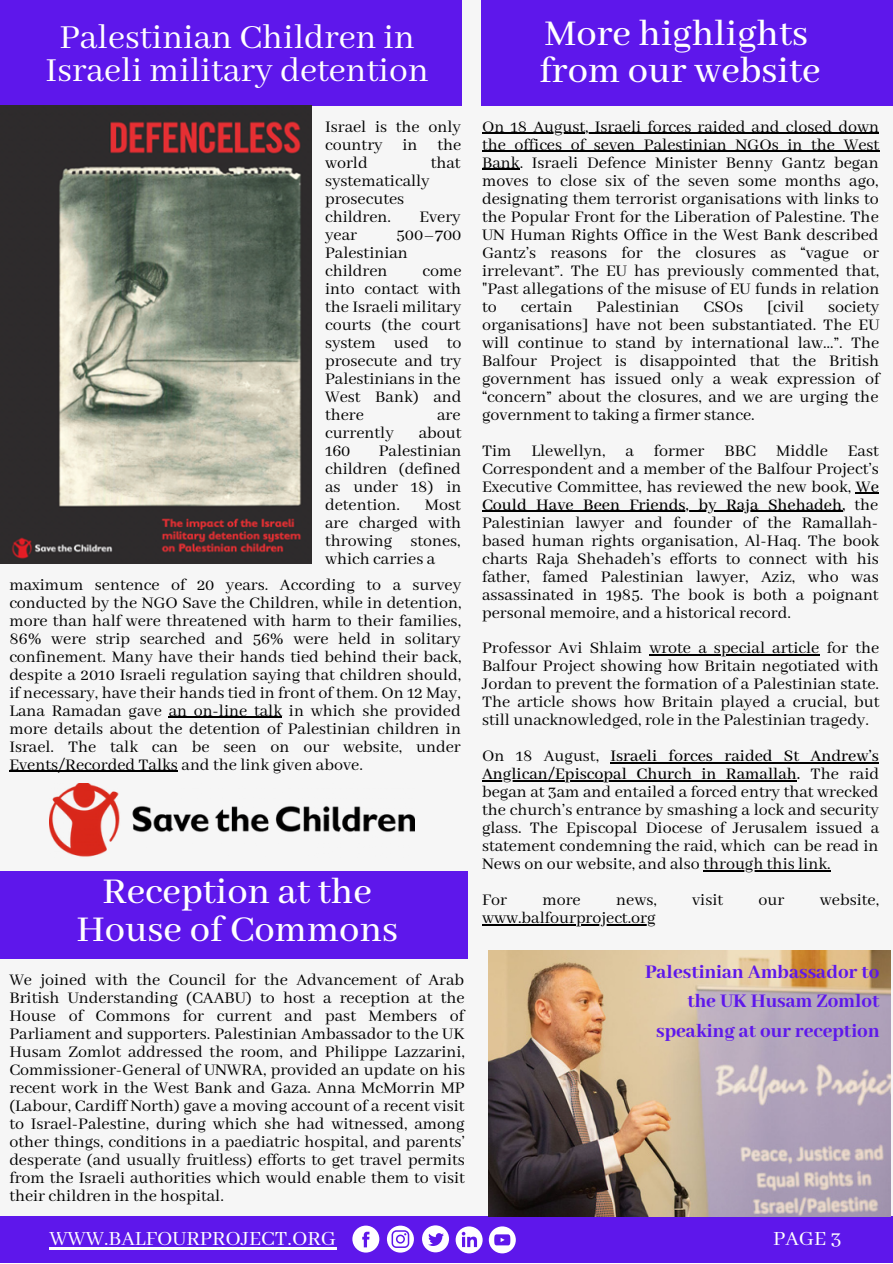
<style>
.page{position:relative;width:893px;height:1264px;background:#fff}
.page>*{position:absolute;margin:0;border:0;box-sizing:border-box;transform-origin:0 0}
.t1{font:500 40.5px/37px "Abhaya Libre";color:#fff;text-align:center}
.t2{font:37.5px/33.8px "Abhaya Libre";color:#fff;text-align:center}
.t3{font:22.5px "Abhaya Libre";color:#fff}
.t4{font:800 21px/29.2px "Abhaya Libre";color:#5e17eb;text-align:right}
.t5{font:18px/18px "Abhaya Libre";color:#000;text-align:justify}
.s1{font-weight:500}
</style>
<div class="page">
<div style="left:0;top:0;width:892px;height:1262px;background:#f6f6f6"></div>
<div style="left:0;top:0;width:461px;height:105px;background:#5e17eb"></div>
<div style="left:0;top:1215px;width:892px;height:47px;background:#5e17eb"></div>
<svg style="left:352px;top:1225px;width:27px;height:27px"></svg>
<svg style="left:387px;top:1225px;width:27px;height:27px"></svg>
<svg style="left:422px;top:1225px;width:27px;height:27px"></svg>
<svg style="left:455px;top:1226px;width:27px;height:27px"></svg>
<svg style="left:489px;top:1226px;width:26px;height:27px"></svg>
<div style="left:0;top:871px;width:468px;height:87px;background:#5e17eb"></div>
<div style="left:481px;top:0;width:411px;height:105px;background:#5e17eb"></div>
<img style="left:0;top:105px;width:311px;height:458px">
<img style="left:489px;top:950px;width:401px;height:265px">
<img style="left:49px;top:783px;width:366px;height:74px">
<hr style="left:49px;top:1246px;width:287px;height:3px;background:#fff">
<hr style="left:482px;top:133px;width:396px;height:1px;background:#000">
<hr style="left:482px;top:151px;width:397px;height:1px;background:#000">
<hr style="left:482px;top:169px;width:37px;height:1px;background:#000">
<hr style="left:855px;top:492px;width:23px;height:2px;background:#000">
<hr style="left:482px;top:510px;width:360px;height:2px;background:#000">
<hr style="left:649px;top:654px;width:170px;height:1px;background:#000">
<hr style="left:610px;top:762px;width:269px;height:1px;background:#000">
<hr style="left:482px;top:780px;width:314px;height:1px;background:#000">
<hr style="left:703px;top:870px;width:63px;height:1px;background:#000">
<hr style="left:766px;top:870px;width:64px;height:1px;background:#000">
<hr style="left:482px;top:924px;width:173px;height:1px;background:#000">
<hr style="left:169px;top:716px;width:113px;height:2px;background:#000">
<hr style="left:9px;top:770px;width:169px;height:1px;background:#000">
<p class="t2" style="left:46px;top:21px;width:384px">Palestinian Children in<br>Israeli military detention</p>
<p class="t5" style="left:325px;top:118px;width:138px">Israel is the only country in the world</p>
<p class="t5" style="left:431px;top:154px;width:31px">that</p>
<p class="t5" style="left:325px;top:172px;width:106px;text-align:left">systematically prosecutes children.</p>
<p class="t5" style="left:419px;top:208px;width:43px">Every</p>
<p class="t5" style="left:325px;top:226px;width:138px;text-align:left;text-indent:71px">500–700<br>Palestinian children</p>
<p class="t5" style="left:325px;top:226px;width:33px">year</p>
<p class="t5" style="left:325px;top:262px;width:138px;text-indent:97px">come into contact with the Israeli military courts (the court system used to prosecute and try Palestinians in the West Bank) and there</p>
<p class="t5" style="left:437px;top:406px;width:25px">are</p>
<p class="t5" style="left:325px;top:424px;width:70px">currently</p>
<p class="t5" style="left:418px;top:424px;width:44px">about</p>
<p class="t5" style="left:325px;top:442px;width:27px">160</p>
<p class="t5" style="left:325px;top:442px;width:138px;text-indent:54px">Palestinian children (defined as under 18) in detention.</p>
<p class="t5" style="left:325px;top:496px;width:137px;text-indent:100px">Most are charged with throwing stones, which carries a</p>
<p class="t5" style="left:9px;top:576px;width:453px">maximum sentence of 20 years. According to a survey conducted by the NGO Save the Children, while in detention, more than half were threatened with harm to their families, 86% were strip searched and 56% were held in solitary confinement. Many have their hands tied behind their back, despite a 2010 Israeli regulation saying that children should, if necessary, have their hands tied in front of them. On 12 May, Lana Ramadan gave an on-line talk in which she provided more details about the detention of Palestinian children in Israel. The talk can be seen on our website, under Events/Recorded Talks and the link given above.</p>
<p class="t1" style="left:76px;top:874px;width:323px">Reception at the<br>House of Commons</p>
<p class="t5" style="left:9px;top:971px;width:457px">We joined with the Council for the Advancement of Arab British Understanding (CAABU) to host a reception at the House of Commons for current and past Members of Parliament and supporters. Palestinian Ambassador to the UK Husam Zomlot addressed the room, and Philippe Lazzarini, Commissioner-General of UNWRA, provided an update on his recent work in the West Bank and Gaza. Anna McMorrin MP (Labour, Cardiff North) gave a moving account of a recent visit to Israel-Palestine, during which she had witnessed, among other things, conditions in a paediatric hospital, and parents’ desperate (and usually fruitless) efforts to get travel permits from the Israeli authorities which would enable them to visit their children in the hospital.</p>
<p class="t1" style="left:544px;top:16px;width:265px">More highlights</p>
<p class="t1" style="left:539px;top:53px;width:282px">from our website</p>
<p class="t5" style="left:482px;top:118px;width:399px">On 18 August, Israeli forces raided and closed down the offices of seven Palestinian NGOs in the West Bank. Israeli Defence Minister Benny Gantz began moves to close six of the seven some months ago, designating them terrorist organisations with links to the Popular Front for the Liberation of Palestine. The UN Human Rights Office in the West Bank described Gantz’s reasons for the closures as “vague or irrelevant”. The EU has previously commented that, "Past allegations of the misuse of EU funds in relation to</p>
<p class="t5" style="left:520px;top:298px;width:53px">certain</p>
<p class="t5" style="left:596px;top:298px;width:84px">Palestinian</p>
<p class="t5" style="left:703px;top:298px;width:41px">CSOs</p>
<p class="t5" style="left:767px;top:298px;width:39px">[civil</p>
<p class="t5" style="left:482px;top:298px;width:399px;text-indent:346px">society organisations] have not been substantiated. The EU will continue to stand by international law…”. The Balfour Project is disappointed that the British government has issued only a weak expression of “concern” about the closures, and we are urging the government to taking a firmer stance.</p>
<p class="t5" style="left:482px;top:442px;width:399px">Tim Llewellyn, a former BBC Middle East Correspondent and a member of the Balfour Project’s Executive Committee, has reviewed the new book, <span class="s1">We Could Have Been Friends, by Raja Shehadeh,</span> the Palestinian lawyer and founder of the Ramallah&shy;based human rights organisation, Al-Haq. The book charts Raja Shehadeh’s efforts to connect with his father, famed Palestinian lawyer, Aziz, who was assassinated in 1985. The book is both a poignant personal memoire, and a historical record.</p>
<p class="t5" style="left:482px;top:640px;width:399px">Professor Avi Shlaim wrote a special article for the Balfour Project showing how Britain negotiated with Jordan to prevent the formation of a Palestinian state.<br>The article shows how Britain played a crucial, but still unacknowledged, role in the Palestinian tragedy.</p>
<p class="t5" style="left:482px;top:748px;width:398px">On 18 August, <span class="s1">Israeli forces raided St Andrew’s Anglican/Episcopal Church in Ramallah.</span> The raid began at 3am and entailed a forced entry that wrecked the church’s entrance by smashing a lock and security glass. The Episcopal Diocese of Jerusalem issued a statement condemning the raid, which can be read in News on our website, and also through this link.</p>
<p class="t5" style="left:482px;top:891px;width:26px">For</p>
<p class="t5" style="left:542px;top:891px;width:40px">more</p>
<p class="t5" style="left:616px;top:891px;width:42px">news,</p>
<p class="t5" style="left:692px;top:891px;width:33px">visit</p>
<p class="t5" style="left:758px;top:891px;width:27px">our</p>
<p class="t5" style="left:819px;top:891px;width:61px">website,</p>
<p class="t5" style="left:482px;top:909px;width:175px">www.balfourproject.org</p>
<p class="t4" style="left:645px;top:958px;width:236px">Palestinian Ambassador to the UK Husam Zomlot speaking at our reception</p>
<p class="t3" style="left:49px;top:1225px;width:288px">WWW.BALFOURPROJECT.ORG</p>
<p class="t3" style="left:773px;top:1225px;width:70px">PAGE 3</p>
</div>
